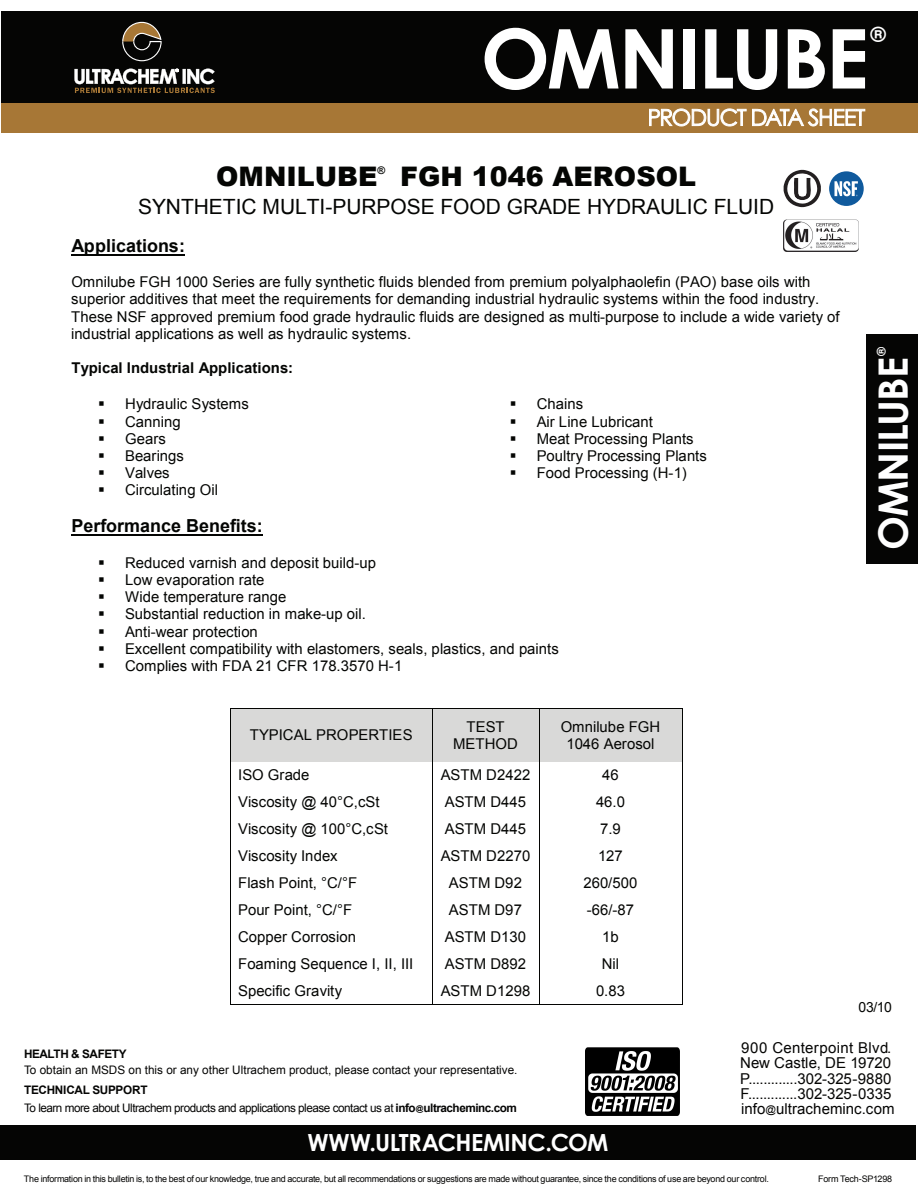
<style>
.page{position:relative;width:918px;height:1188px;background:#fff}
.page>*{position:absolute;margin:0;border:0;box-sizing:border-box;transform-origin:0 0}
.t1{font:700 82.5px "Century Gothic";letter-spacing:-.03em;color:#fff}
.t2{font:700 40.5px "Century Gothic";letter-spacing:-.02em;color:#fff}
.t3{font:900 27px "Arial";color:#040503}
.t4{font:700 23.55px "Century Gothic";letter-spacing:-.02em;color:#fff}
.t5{font:21px "Arial";letter-spacing:-.005em;color:#040503}
.t6{font:700 21px "Century Gothic";color:#fff}
.t7{font:700 18px "Arial";color:#040503}
.t8{font:15px/15.1px "Arial";letter-spacing:.005em;color:#050504}
.t9{font:14.85px/17.2px "Arial";color:#040503;text-align:center}
.t10{font:700 14.85px "Arial";color:#040503}
.t11{font:13.95px "Arial";color:#040503}
.t12{font:700 12.3px "Century Gothic";color:#fff}
.t13{font:11.7px/17.5px "Arial";letter-spacing:-.04em;color:#050504}
.t14{font:11.7px "Arial";color:#050504}
.t15{font:700 11.7px "Arial";letter-spacing:-.035em;color:#050504}
.t16{font:700 10.5px "Arial";color:#040503}
.t17{font:9px "Arial";letter-spacing:-.025em;color:#050504}
.s1{font-weight:700}
.s2{font-weight:700;font-size:7.8px}
.s3{font-size:10.5px}
</style>
<div class="page">
<hr style="left:71px;top:254px;width:114px;height:2px;background:#040503">
<hr style="left:71px;top:534px;width:192px;height:2px;background:#040503">
<div style="left:230px;top:709px;width:202px;height:18px;background:#d9d9d8"></div>
<div style="left:230px;top:727px;width:8px;height:17px;background:#d9d9d8"></div>
<div style="left:424px;top:727px;width:8px;height:17px;background:#d9d9d8"></div>
<div style="left:230px;top:744px;width:202px;height:18px;background:#d9d9d8"></div>
<div style="left:238px;top:727px;width:186px;height:17px;background:#d9d9d8"></div>
<div style="left:433px;top:709px;width:106px;height:9px;background:#d9d9d8"></div>
<div style="left:433px;top:718px;width:7px;height:34px;background:#d9d9d8"></div>
<div style="left:531px;top:718px;width:8px;height:34px;background:#d9d9d8"></div>
<div style="left:433px;top:752px;width:106px;height:10px;background:#d9d9d8"></div>
<div style="left:440px;top:718px;width:91px;height:17px;background:#d9d9d8"></div>
<div style="left:440px;top:735px;width:91px;height:17px;background:#d9d9d8"></div>
<div style="left:539px;top:709px;width:143px;height:9px;background:#d9d9d8"></div>
<div style="left:539px;top:718px;width:8px;height:34px;background:#d9d9d8"></div>
<div style="left:674px;top:718px;width:8px;height:34px;background:#d9d9d8"></div>
<div style="left:539px;top:752px;width:143px;height:10px;background:#d9d9d8"></div>
<div style="left:547px;top:718px;width:127px;height:17px;background:#d9d9d8"></div>
<div style="left:547px;top:735px;width:127px;height:17px;background:#d9d9d8"></div>
<hr style="left:230px;top:708px;width:202px;height:1px;background:#040503">
<hr style="left:433px;top:708px;width:106px;height:1px;background:#040503">
<hr style="left:539px;top:708px;width:143px;height:1px;background:#040503">
<hr style="left:230px;top:709px;width:1px;height:53px;background:#040503">
<hr style="left:432px;top:709px;width:1px;height:53px;background:#040503">
<hr style="left:539px;top:709px;width:1px;height:53px;background:#040503">
<hr style="left:682px;top:709px;width:1px;height:53px;background:#040503">
<svg style="left:230px;top:762px;width:1px;height:242px"></svg>
<hr style="left:230px;top:1004px;width:202px;height:1px;background:#040503">
<svg style="left:432px;top:762px;width:1px;height:243px"></svg>
<hr style="left:433px;top:1004px;width:106px;height:1px;background:#040503">
<svg style="left:539px;top:762px;width:1px;height:242px"></svg>
<hr style="left:539px;top:1004px;width:143px;height:1px;background:#040503">
<svg style="left:682px;top:762px;width:1px;height:243px"></svg>
<div style="left:866px;top:334px;width:52px;height:230px;background:#050504"></div>
<div style="left:1px;top:92px;width:917px;height:40px;background:#a77736"></div>
<div style="left:1px;top:11px;width:917px;height:92px;background:#050504"></div>
<svg style="left:649px;top:108px;width:97px;height:19px"></svg>
<svg style="left:752px;top:108px;width:113px;height:18px"></svg>
<svg style="left:122px;top:22px;width:40px;height:39px"></svg>
<svg style="left:74px;top:69px;width:141px;height:24px"></svg>
<div style="left:1px;top:1125px;width:915px;height:35px;background:#050504"></div>
<img style="left:586px;top:1047px;width:93px;height:69px">
<div style="left:829px;top:171px;width:35px;height:35px;background:#105a9d;border-radius:50%"></div>
<svg style="left:834px;top:181px;width:24px;height:15px"></svg>
<svg style="left:784px;top:170px;width:37px;height:37px"></svg>
<img style="left:783px;top:219px;width:76px;height:32px">
<h1 class="t1" style="left:481px;top:-4px;width:390px">OMNILUBE</h1>
<h3 class="t6" style="left:870px;top:18px;width:17px">®</h3>
<h3 class="t3" style="left:216px;top:157px;width:163px">OMNILUBE</h3>
<p class="t16" style="left:378px;top:163px;width:9px">®</p>
<h3 class="t3" style="left:400px;top:157px;width:297px">FGH 1046 AEROSOL</h3>
<h3 class="t5" style="left:138px;top:193px;width:638px">SYNTHETIC MULTI-PURPOSE FOOD GRADE HYDRAULIC FLUID</h3>
<p class="t7" style="left:71px;top:234px;width:115px">Applications:</p>
<p class="t9" style="left:71px;top:273px;width:770px;text-align:left">Omnilube FGH 1000 Series are fully synthetic fluids blended from premium polyalphaolefin (PAO) base oils with superior additives that meet the requirements for demanding industrial hydraulic systems within the food industry.<br>These NSF approved premium food grade hydraulic fluids are designed as multi-purpose to include a wide variety of industrial applications as well as hydraulic systems.</p>
<p class="t10" style="left:71px;top:358px;width:223px">Typical Industrial Applications:</p>
<p class="t9" style="left:98px;top:396px;width:152px">▪ Hydraulic Systems</p>
<p class="t9" style="left:98px;top:413px;width:84px">▪ Canning</p>
<p class="t9" style="left:98px;top:430px;width:69px">▪ Gears</p>
<p class="t9" style="left:98px;top:447px;width:87px">▪ Bearings</p>
<p class="t9" style="left:98px;top:464px;width:73px">▪ Valves</p>
<p class="t9" style="left:98px;top:482px;width:121px">▪ Circulating Oil</p>
<p class="t9" style="left:510px;top:396px;width:75px">▪ Chains</p>
<p class="t9" style="left:510px;top:413px;width:145px">▪ Air Line Lubricant</p>
<p class="t9" style="left:510px;top:430px;width:185px">▪ Meat Processing Plants</p>
<p class="t9" style="left:510px;top:447px;width:199px">▪ Poultry Processing Plants</p>
<p class="t9" style="left:510px;top:464px;width:179px">▪ Food Processing (H-1)</p>
<p class="t7" style="left:71px;top:514px;width:193px">Performance Benefits:</p>
<p class="t9" style="left:98px;top:554px;width:279px">▪ Reduced varnish and deposit build-up</p>
<p class="t9" style="left:98px;top:571px;width:168px">▪ Low evaporation rate</p>
<p class="t9" style="left:98px;top:588px;width:190px">▪ Wide temperature range</p>
<p class="t9" style="left:98px;top:606px;width:269px">▪ Substantial reduction in make-up oil.</p>
<p class="t9" style="left:98px;top:623px;width:161px">▪ Anti-wear protection</p>
<p class="t9" style="left:98px;top:640px;width:462px">▪ Excellent compatibility with elastomers, seals, plastics, and paints</p>
<p class="t9" style="left:98px;top:657px;width:306px">▪ Complies with FDA 21 CFR 178.3570 H-1</p>
<p class="t9" style="left:250px;top:727px;width:164px">TYPICAL PROPERTIES</p>
<p class="t9" style="left:453px;top:718px;width:66px">TEST<br>METHOD</p>
<p class="t9" style="left:561px;top:718px;width:101px">Omnilube FGH<br>1046 Aerosol</p>
<p class="t9" style="left:238px;top:767px;width:73px">ISO Grade</p>
<p class="t9" style="left:441px;top:767px;width:91px">ASTM D2422</p>
<p class="t9" style="left:602px;top:767px;width:18px">46</p>
<p class="t9" style="left:238px;top:794px;width:143px">Viscosity @ 40°C,cSt</p>
<p class="t9" style="left:445px;top:794px;width:83px">ASTM D445</p>
<p class="t9" style="left:596px;top:794px;width:30px">46.0</p>
<p class="t9" style="left:238px;top:821px;width:151px">Viscosity @ 100°C,cSt</p>
<p class="t9" style="left:445px;top:821px;width:83px">ASTM D445</p>
<p class="t9" style="left:600px;top:821px;width:22px">7.9</p>
<p class="t9" style="left:238px;top:848px;width:101px">Viscosity Index</p>
<p class="t9" style="left:441px;top:848px;width:91px">ASTM D2270</p>
<p class="t9" style="left:598px;top:848px;width:26px">127</p>
<p class="t9" style="left:238px;top:874px;width:120px">Flash Point, °C/°F</p>
<p class="t9" style="left:449px;top:874px;width:75px">ASTM D92</p>
<p class="t9" style="left:583px;top:874px;width:55px">260/500</p>
<p class="t9" style="left:238px;top:901px;width:115px">Pour Point, °C/°F</p>
<p class="t9" style="left:449px;top:901px;width:75px">ASTM D97</p>
<p class="t9" style="left:587px;top:901px;width:49px">-66/-87</p>
<p class="t9" style="left:238px;top:928px;width:119px">Copper Corrosion</p>
<p class="t9" style="left:445px;top:928px;width:83px">ASTM D130</p>
<p class="t9" style="left:602px;top:928px;width:18px">1b</p>
<p class="t9" style="left:238px;top:955px;width:177px">Foaming Sequence I, II, III</p>
<p class="t9" style="left:445px;top:955px;width:83px">ASTM D892</p>
<p class="t9" style="left:602px;top:955px;width:19px">Nil</p>
<p class="t9" style="left:238px;top:982px;width:105px">Specific Gravity</p>
<p class="t9" style="left:441px;top:982px;width:91px">ASTM D1298</p>
<p class="t9" style="left:596px;top:982px;width:30px">0.83</p>
<p class="t12" style="left:872px;top:356px;width:11px;rotate:-90deg">®</p>
<h2 class="t2" style="left:862px;top:550px;width:195px;rotate:-90deg">OMNILUBE</h2>
<p class="t11" style="left:858px;top:998px;width:35px">03/10</p>
<p class="t15" style="left:24px;top:1046px;width:104px">HEALTH &amp; SAFETY</p>
<p class="t14" style="left:24px;top:1062px;width:495px">To obtain an MSDS on this or any other Ultrachem product, please contact your representative.</p>
<p class="t13" style="left:24px;top:1081px;width:494px"><span class="s1">TECHNICAL SUPPORT<br></span>To learn more about Ultrachem products and applications please contact us at <span class="s1">info</span><span class="s2">@</span><span class="s1">ultracheminc.com</span></p>
<h3 class="t4" style="left:307px;top:1124px;width:303px">WWW.ULTRACHEMINC.COM</h3>
<p class="t8" style="left:740px;top:1041px;width:156px">900 Centerpoint Blvd.<br>New Castle, DE 19720<br>P.............302-325-9880<br>F.............302-325-0335 info<span class="s3">@</span>ultracheminc.com</p>
<p class="t17" style="left:24px;top:1173px;width:746px">The information in this bulletin is, to the best of our knowledge, true and accurate, but all recommendations or suggestions are made without guarantee, since the conditions of use are beyond our control.</p>
<p class="t17" style="left:818px;top:1173px;width:75px">Form Tech-SP1298</p>
</div>
